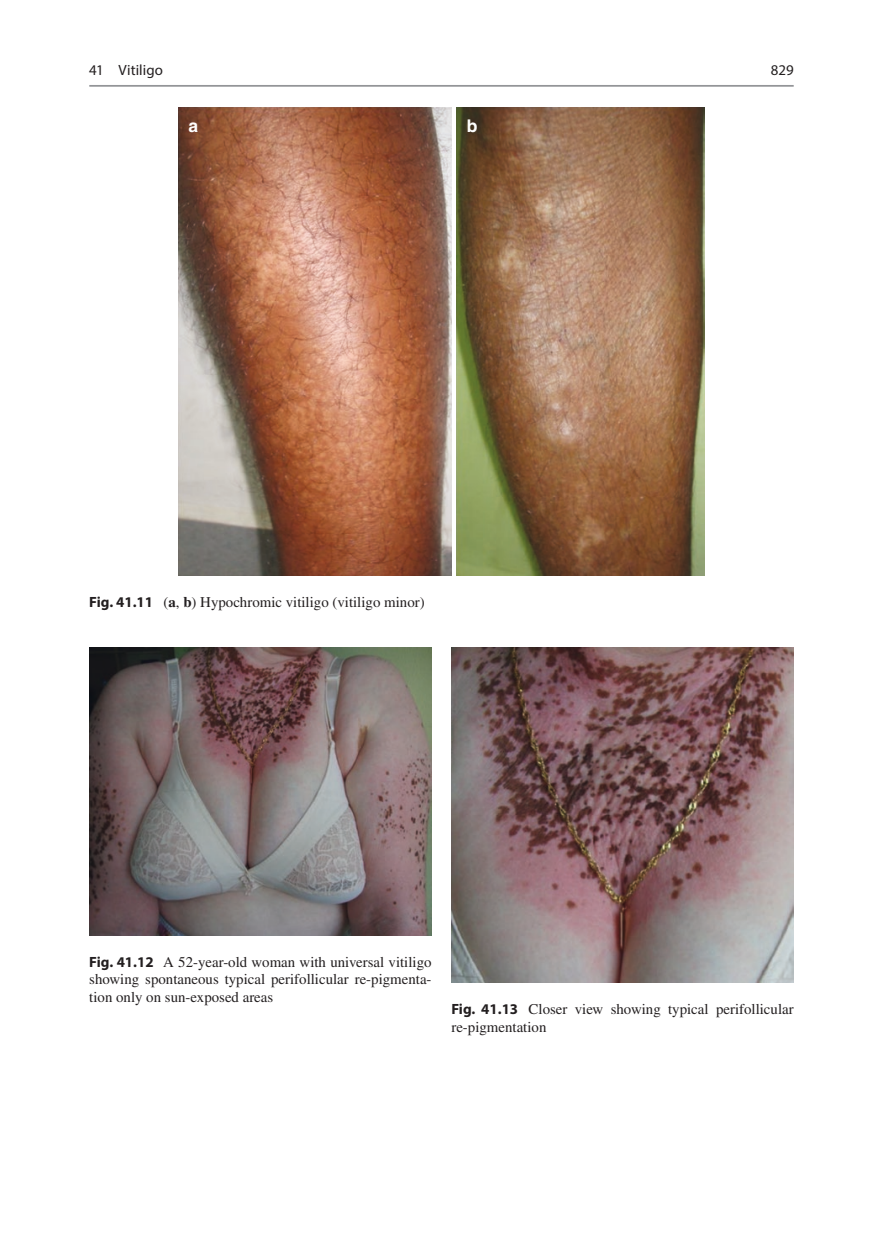
<style>
.page{position:relative;width:883px;height:1260px;background:#fff}
.page>*{position:absolute;margin:0;border:0;box-sizing:border-box;transform-origin:0 0}
.t1{font:700 17.5px "Helvetica";color:#fff}
.t2{font:14.88px/17.5px "Times LT Std";color:#231f20;text-align:justify}
.t3{font:14.88px "Myriad Pro Regular 3";letter-spacing:.005em;color:#231f20}
.t4{font:14.88px "Myriad Pro";color:#231f20}
.s1{font-family:"Myriad Pro";font-weight:700}
.s2{font-weight:700}
</style>
<div class="page">
<img style="left:457px;top:107px;width:247px;height:469px">
<img style="left:179px;top:107px;width:273px;height:469px">
<img style="left:89px;top:647px;width:343px;height:288px">
<img style="left:451px;top:647px;width:343px;height:336px">
<hr style="left:89px;top:85px;width:705px;height:2px;background:#939598">
<p class="t3" style="left:89px;top:61px;width:75px">41 Vitiligo</p>
<p class="t1" style="left:189px;top:115px;width:11px">a</p>
<p class="t1" style="left:467px;top:115px;width:12px">b</p>
<p class="t2" style="left:89px;top:593px;width:337px"><span class="s1">Fig. 41.11</span> (<span class="s2">a</span>, <span class="s2">b</span>) Hypochromic vitiligo (vitiligo minor)</p>
<p class="t4" style="left:771px;top:61px;width:24px">829</p>
<p class="t2" style="left:89px;top:953px;width:344px"><span class="s1">Fig. 41.12</span> A 52-year-old woman with universal vitiligo showing spontaneous typical perifollicular re-pigmenta&shy;tion only on sun-exposed areas</p>
<p class="t2" style="left:451px;top:1000px;width:344px"><span class="s1">Fig. 41.13</span> Closer view showing typical perifollicular re-pigmentation</p>
</div>
